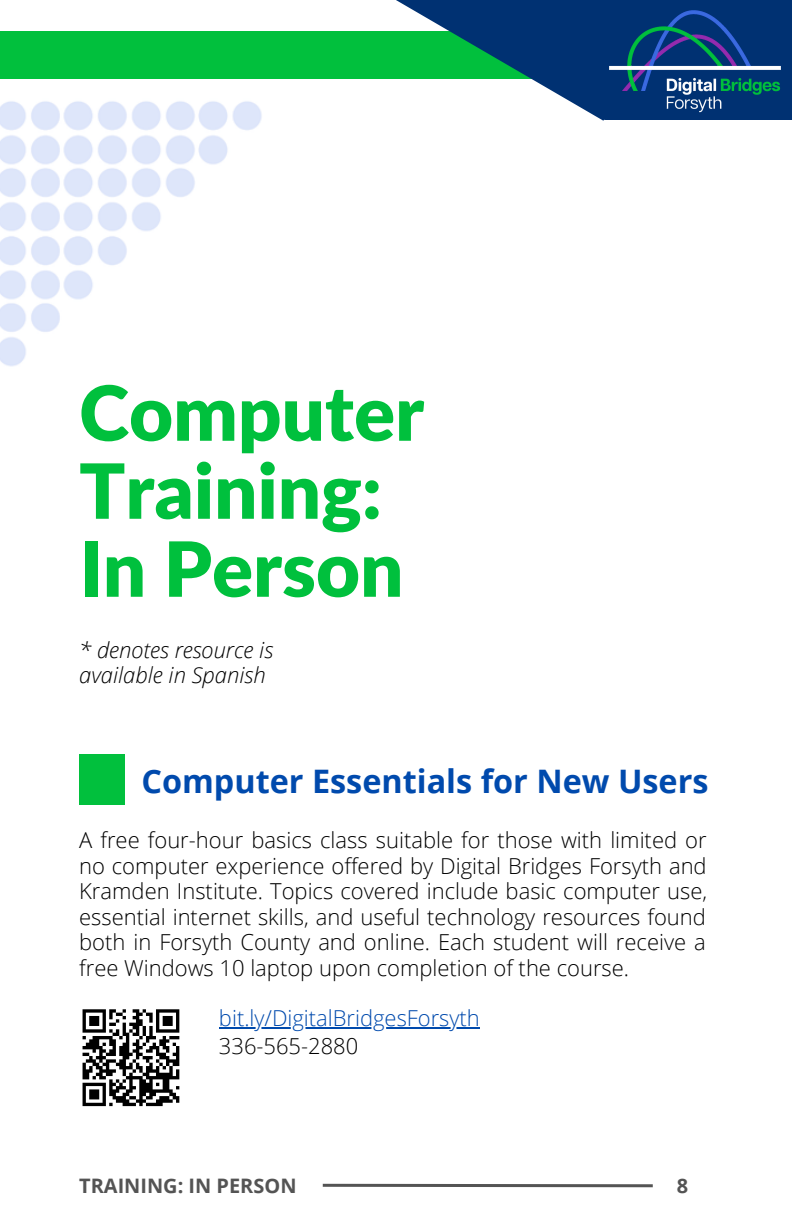
<style>
.page{position:relative;width:792px;height:1224px;background:#fff}
.page>*{position:absolute;margin:0;border:0;box-sizing:border-box;transform-origin:0 0}
.t1{font:900 76px/78px "Lato";color:#00c03d}
.t2{font:700 32.4px "Open Sans";color:#004aad}
.t3{font:300 22px/25.6px "Open Sans";color:#000;text-align:justify}
.t4{font:italic 300 22px/25.6px "Open Sans";color:#000}
.t5{font:300 22px "Open Sans";color:#004aad}
.t6{font:700 20px "Open Sans";color:#545454}
</style>
<div class="page">
<div style="left:79px;top:754px;width:46px;height:50px;background:#01c03d"></div>
<hr style="left:323px;top:1184px;width:330px;height:3px;background:#545454">
<div style="left:0;top:32px;width:621px;height:47px;background:#01c03d"></div>
<svg style="left:396px;top:0;width:208px;height:121px"></svg>
<div style="left:604px;top:0;width:188px;height:120px;background:#003172"></div>
<img style="left:603px;top:5px;width:178px;height:111px">
<img style="left:0;top:101px;width:262px;height:266px">
<svg style="left:82px;top:1009px;width:98px;height:98px"></svg>
<hr style="left:219px;top:1027px;width:261px;height:2px;background:#004aad">
<p class="t1" style="left:79px;top:372px;width:346px">Computer<br>Training:</p>
<p class="t1" style="left:79px;top:528px;width:326px">In Person</p>
<p class="t4" style="left:79px;top:636px;width:196px">* denotes resource is available in Spanish</p>
<p class="t2" style="left:141px;top:758px;width:569px">Computer Essentials for New Users</p>
<p class="t3" style="left:79px;top:827px;width:629px">A free four-hour basics class suitable for those with limited or no computer experience offered by Digital Bridges Forsyth and Kramden Institute. Topics covered include basic computer use, essential internet skills, and useful technology resources found both in Forsyth County and online. Each student will receive a free Windows 10 laptop upon completion of the course.</p>
<p class="t5" style="left:219px;top:1002px;width:262px">bit.ly/DigitalBridgesForsyth</p>
<p class="t3" style="left:219px;top:1033px;width:141px">336-565-2880</p>
<p class="t6" style="left:79px;top:1171px;width:219px">TRAINING: IN PERSON</p>
<p class="t6" style="left:677px;top:1171px;width:13px">8</p>
</div>
